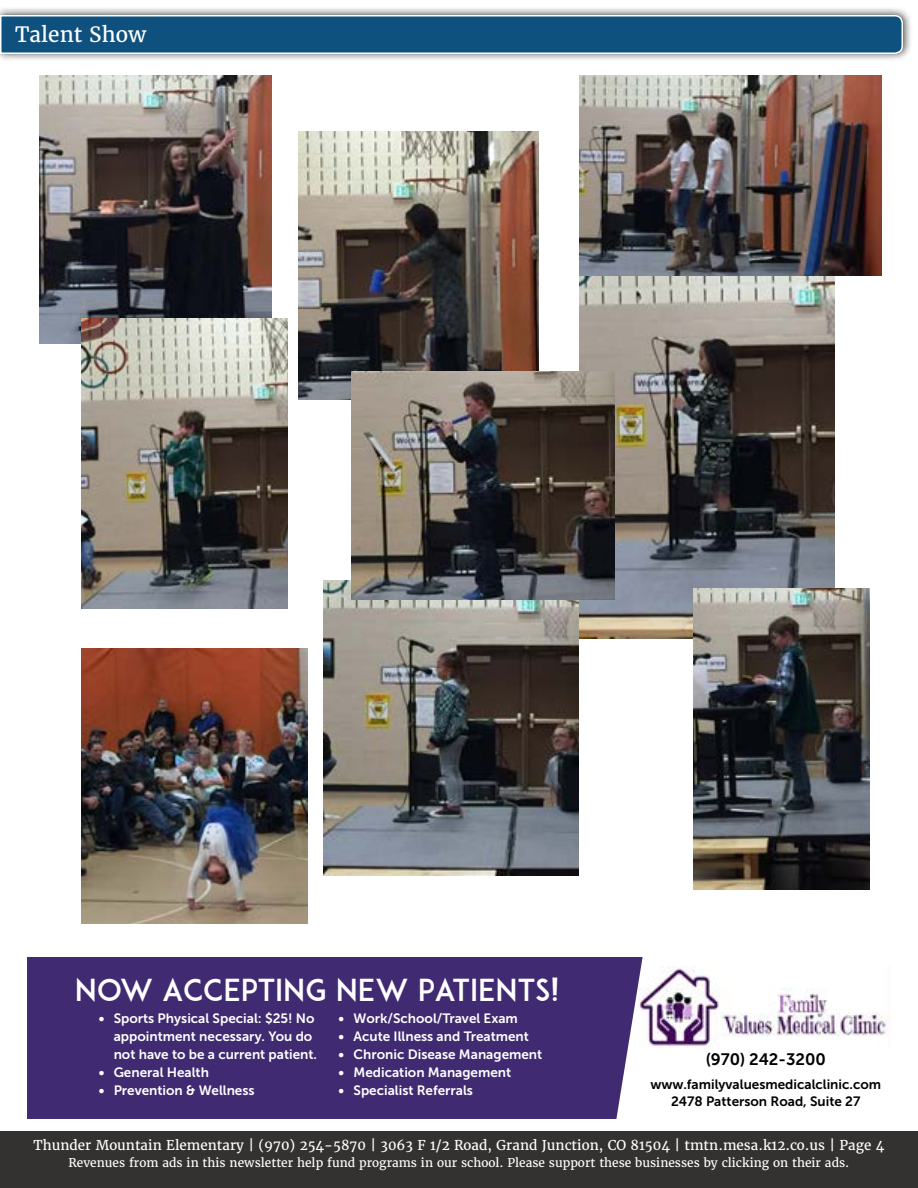
<style>
.page{position:relative;width:918px;height:1188px;background:#fff}
.page>*{position:absolute;margin:0;border:0;box-sizing:border-box;transform-origin:0 0}
.t1{font:30px "ADAM.CGPRO";color:#fff}
.t2{font:21px "Merriweather";color:#fff}
.t3{font:16.5px "Museo Sans 700";color:#000}
.t4{font:13.5px/18px "Museo Sans 700";color:#fff}
.t5{font:13.5px "Merriweather";color:#fff}
.t6{font:13.5px/16.5px "Museo Sans 700";color:#000;text-align:center}
.t7{font:12px "Merriweather";color:#fff}
</style>
<div class="page">
<div style="left:0;top:1131px;width:918px;height:57px;background:#333231"></div>
<img style="left:643px;top:966px;width:247px;height:82px">
<div style="left:27px;top:957px;width:616px;height:162px;background:#402a71"></div>
<div style="left:0;top:7px;width:913px;height:55px;background:#000;opacity:.75"></div>
<svg style="left:0;top:14px;width:904px;height:41px;background:#276289"></svg>
<img style="left:39px;top:75px;width:233px;height:269px">
<img style="left:298px;top:131px;width:240px;height:269px">
<img style="left:324px;top:580px;width:255px;height:296px">
<img style="left:81px;top:648px;width:227px;height:276px">
<img style="left:81px;top:318px;width:207px;height:290px">
<img style="left:580px;top:276px;width:255px;height:363px">
<img style="left:693px;top:588px;width:177px;height:302px">
<img style="left:580px;top:75px;width:301px;height:201px">
<img style="left:351px;top:372px;width:264px;height:228px">
<h2 class="t2" style="left:15px;top:22px;width:133px">Talent Show</h2>
<h1 class="t1" style="left:75px;top:972px;width:486px">NOW ACCEPTING NEW PATIENTS!</h1>
<p class="t4" style="left:114px;top:1009px;width:205px;text-indent:-15px">• Sports Physical Special: $25! No appointment necessary. You do not have to be a current patient.</p>
<p class="t4" style="left:99px;top:1063px;width:112px">• General Health</p>
<p class="t4" style="left:99px;top:1081px;width:157px">• Prevention &amp; Wellness</p>
<p class="t4" style="left:339px;top:1009px;width:181px">• Work/School/Travel Exam</p>
<p class="t4" style="left:339px;top:1027px;width:192px">• Acute Illness and Treatment</p>
<p class="t4" style="left:339px;top:1045px;width:205px">• Chronic Disease Management</p>
<p class="t4" style="left:339px;top:1063px;width:174px">• Medication Management</p>
<p class="t4" style="left:339px;top:1081px;width:136px">• Specialist Referrals</p>
<p class="t3" style="left:706px;top:1050px;width:122px">(970) 242-3200</p>
<p class="t6" style="left:650px;top:1076px;width:232px">www.familyvaluesmedicalclinic.com<br>2478 Patterson Road, Suite 27</p>
<p class="t5" style="left:34px;top:1137px;width:852px">Thunder Mountain Elementary | (970) 254-5870 | 3063 F 1/2 Road, Grand Junction, CO 81504 | tmtn.mesa.k12.co.us | Page 4</p>
<p class="t7" style="left:69px;top:1155px;width:782px">Revenues from ads in this newsletter help fund programs in our school. Please support these businesses by clicking on their ads.</p>
</div>
